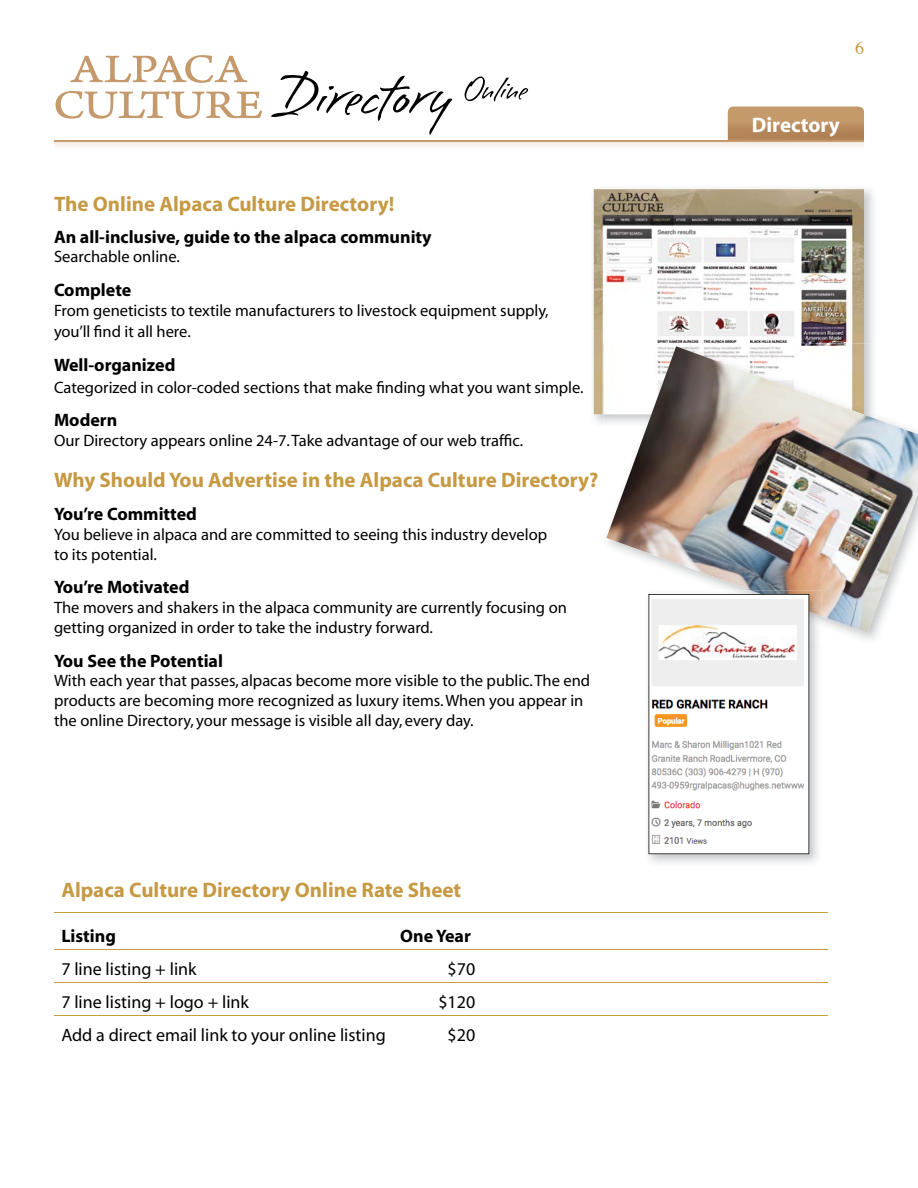
<style>
.page{position:relative;width:918px;height:1188px;background:#fff}
.page>*{position:absolute;margin:0;border:0;box-sizing:border-box;transform-origin:0 0}
.t1{font:700 21px "Myriad";color:#c69943}
.t2{font:700 21px "Myriad";color:#fff}
.t3{font:700 18px "Myriad";color:#000}
.t4{font:18px "Myriad";color:#000}
.t5{font:700 18px "Myriad Pro";color:#000}
.t6{font:18px "Times";color:#c69943}
.t7{font:16.5px/19.8px "Myriad";color:#000}
</style>
<div class="page">
<hr style="left:54px;top:1015px;width:774px;height:1px;background:#c69943">
<hr style="left:54px;top:982px;width:774px;height:1px;background:#c69943">
<hr style="left:54px;top:949px;width:774px;height:1px;background:#c69943">
<hr style="left:54px;top:912px;width:774px;height:1px;background:#c69943">
<img style="left:594px;top:189px;width:270px;height:225px">
<img style="left:603px;top:343px;width:261px;height:71px">
<img style="left:606px;top:346px;width:312px;height:287px">
<svg style="left:54px;top:55px;width:810px;height:92px"></svg>
<img style="left:645px;top:590px;width:177px;height:273px">
<img style="left:750px;top:590px;width:72px;height:26px">
<svg style="left:649px;top:594px;width:160px;height:260px"></svg>
<p class="t1" style="left:54px;top:193px;width:342px">The Online Alpaca Culture Directory!</p>
<p class="t5" style="left:54px;top:225px;width:379px">An all-inclusive, guide to the alpaca community</p>
<p class="t7" style="left:54px;top:248px;width:127px">Searchable online.</p>
<p class="t3" style="left:54px;top:281px;width:79px">Complete</p>
<p class="t7" style="left:54px;top:300px;width:496px;line-height:21.6px">From geneticists to textile manufacturers to livestock equipment supply, you’ll find it all here.</p>
<p class="t3" style="left:54px;top:356px;width:123px">Well-organized</p>
<p class="t7" style="left:54px;top:378px;width:531px">Categorized in color-coded sections that make finding what you want simple.</p>
<p class="t3" style="left:54px;top:411px;width:65px">Modern</p>
<p class="t7" style="left:54px;top:431px;width:471px">Our Directory appears online 24-7. Take advantage of our web traffic.</p>
<p class="t1" style="left:54px;top:469px;width:546px">Why Should You Advertise in the Alpaca Culture Directory?</p>
<p class="t3" style="left:54px;top:505px;width:144px">You’re Committed</p>
<p class="t7" style="left:54px;top:525px;width:495px">You believe in alpaca and are committed to seeing this industry develop to its potential.</p>
<p class="t3" style="left:54px;top:578px;width:137px">You’re Motivated</p>
<p class="t7" style="left:54px;top:598px;width:514px">The movers and shakers in the alpaca community are currently focusing on getting organized in order to take the industry forward.</p>
<p class="t3" style="left:54px;top:651px;width:171px">You See the Potential</p>
<p class="t7" style="left:54px;top:672px;width:538px">With each year that passes, alpacas become more visible to the public. The end products are becoming more recognized as luxury items. When you appear in the online Directory, your message is visible all day, every day.</p>
<p class="t1" style="left:61px;top:879px;width:401px">Alpaca Culture Directory Online Rate Sheet</p>
<p class="t3" style="left:61px;top:927px;width:56px">Listing</p>
<p class="t3" style="left:400px;top:927px;width:72px">One Year</p>
<p class="t4" style="left:61px;top:960px;width:137px">7 line listing + link</p>
<p class="t4" style="left:448px;top:960px;width:29px">$70</p>
<p class="t4" style="left:61px;top:993px;width:189px">7 line listing + logo + link</p>
<p class="t4" style="left:438px;top:993px;width:38px">$120</p>
<p class="t4" style="left:61px;top:1026px;width:326px">Add a direct email link to your online listing</p>
<p class="t4" style="left:448px;top:1026px;width:29px">$20</p>
<p class="t6" style="left:855px;top:31px;width:10px">6</p>
<p class="t2" style="left:752px;top:115px;width:90px">Directory</p>
</div>
